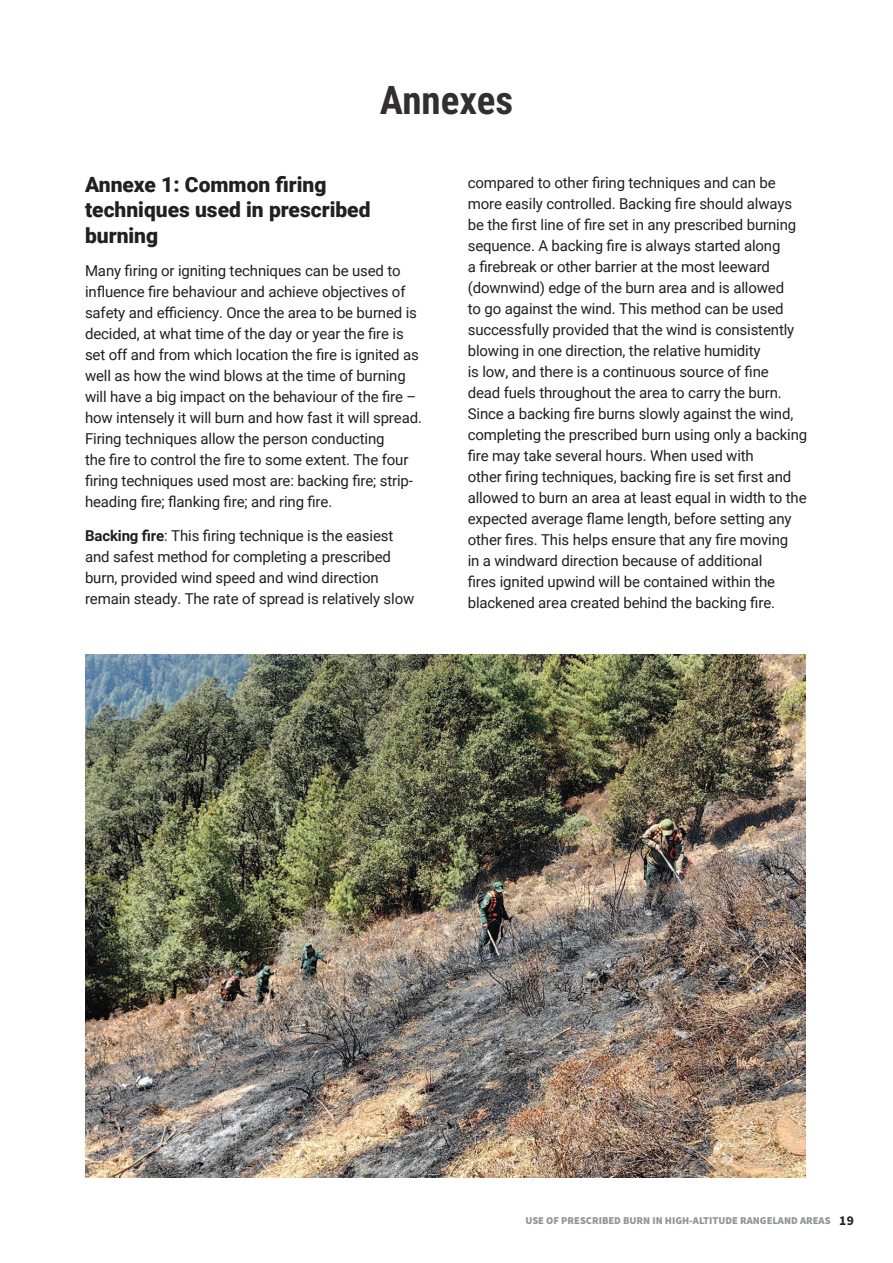
<style>
.page{position:relative;width:893px;height:1263px;background:#fff}
.page>*{position:absolute;margin:0;border:0;box-sizing:border-box;transform-origin:0 0}
.t1{font:700 39px "Roboto Condensed";color:#312f30}
.t2{font:900 21px/25.2px "Roboto";color:#231f20}
.t3{font:15px/21px "Roboto";letter-spacing:-.01em;color:#231f20}
.t4{font:900 10.5px "Source Sans Pro";color:#939598}
.s1{font-weight:700}
.s2{font-weight:700;font-size:13.5px;color:#231f20}
</style>
<div class="page">
<img style="left:85px;top:655px;width:721px;height:523px">
<h1 class="t1" style="left:380px;top:73px;width:135px">Annexes</h1>
<h2 class="t2" style="left:85px;top:171px;width:287px">Annexe 1: Common firing techniques used in prescribed burning</h2>
<p class="t3" style="left:85px;top:260px;width:338px">Many firing or igniting techniques can be used to influence fire behaviour and achieve objectives of safety and efficiency. Once the area to be burned is decided, at what time of the day or year the fire is set off and from which location the fire is ignited as well as how the wind blows at the time of burning will have a big impact on the behaviour of the fire – how intensely it will burn and how fast it will spread.<br>Firing techniques allow the person conducting<br>the fire to control the fire to some extent. The four firing techniques used most are: backing fire; strip&shy;heading fire; flanking fire; and ring fire.</p>
<p class="t3" style="left:85px;top:525px;width:331px"><span class="s1">Backing fire</span>: This firing technique is the easiest and safest method for completing a prescribed burn, provided wind speed and wind direction remain steady. The rate of spread is relatively slow</p>
<p class="t3" style="left:468px;top:171px;width:341px">compared to other firing techniques and can be more easily controlled. Backing fire should always be the first line of fire set in any prescribed burning sequence. A backing fire is always started along<br>a firebreak or other barrier at the most leeward (downwind) edge of the burn area and is allowed<br>to go against the wind. This method can be used successfully provided that the wind is consistently blowing in one direction, the relative humidity<br>is low, and there is a continuous source of fine<br>dead fuels throughout the area to carry the burn.<br>Since a backing fire burns slowly against the wind, completing the prescribed burn using only a backing fire may take several hours. When used with<br>other firing techniques, backing fire is set first and allowed to burn an area at least equal in width to the expected average flame length, before setting any other fires. This helps ensure that any fire moving<br>in a windward direction because of additional<br>fires ignited upwind will be contained within the blackened area created behind the backing fire.</p>
<p class="t4" style="left:525px;top:1213px;width:330px">USE OF PRESCRIBED BURN IN HIGH-ALTITUDE RANGELAND AREAS <span class="s2">19</span></p>
</div>
